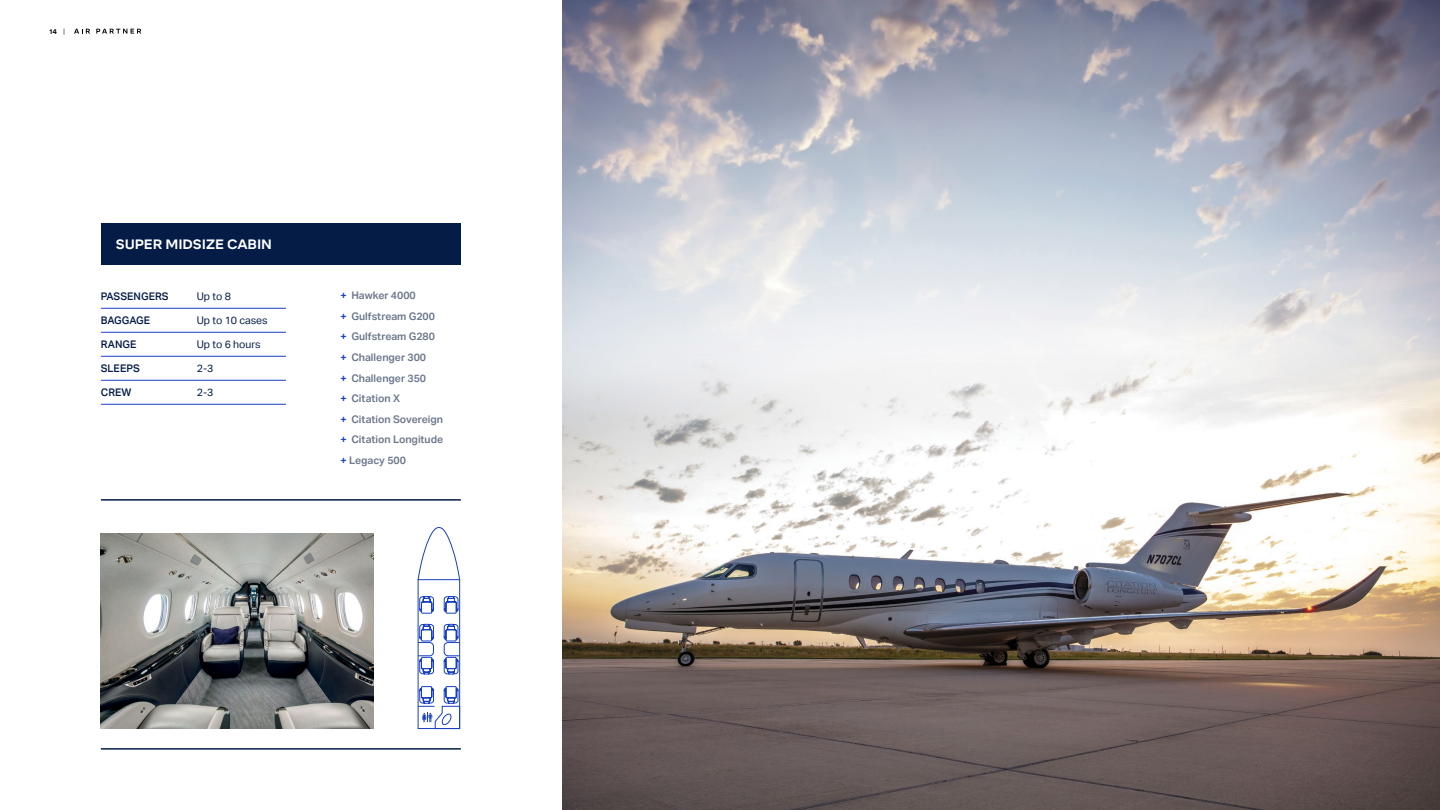
<style>
.page{position:relative;width:1440px;height:810px;background:#fff}
.page>*{position:absolute;margin:0;border:0;box-sizing:border-box;transform-origin:0 0}
.t1{font:700 13.5px "Mikro";letter-spacing:-.01em;color:#fff}
.t2{font:600 10.5px/20.6px "Aktiv Grotesk";color:#6b778b}
.t3{font:500 10.5px "Aktiv Grotesk";color:#041c46}
.t4{font:10.5px "Aktiv Grotesk";color:#041c46}
.t5{font:700 6.75px "Mikro";color:#000}
.s1{font-family:"Gotham";font-weight:400;font-size:6.9px}
.s2{color:#173fc2}
</style>
<div class="page">
<img style="left:562px;top:0;width:878px;height:810px">
<div style="left:101px;top:223px;width:360px;height:42px;background:#041c46"></div>
<img style="left:101px;top:534px;width:272px;height:195px">
<hr style="left:101px;top:499px;width:360px;height:2px;background:#041c46">
<hr style="left:101px;top:748px;width:360px;height:2px;background:#041c46">
<hr style="left:101px;top:308px;width:185px;height:1px;background:#173fc2">
<hr style="left:101px;top:332px;width:185px;height:1px;background:#173fc2">
<hr style="left:101px;top:356px;width:185px;height:1px;background:#173fc2">
<hr style="left:101px;top:380px;width:185px;height:1px;background:#173fc2">
<hr style="left:101px;top:404px;width:185px;height:1px;background:#173fc2">
<svg style="left:417px;top:527px;width:43px;height:202px"></svg>
<svg style="left:74px;top:29px;width:16px;height:5px"></svg>
<svg style="left:96px;top:29px;width:45px;height:5px"></svg>
<p class="t5" style="left:50px;top:27px;width:17px">14 <span class="s1">|</span></p>
<p class="t1" style="left:116px;top:236px;width:158px">SUPER MIDSIZE CABIN</p>
<p class="t3" style="left:101px;top:290px;width:69px">PASSENGERS</p>
<p class="t4" style="left:197px;top:290px;width:36px">Up to 8</p>
<p class="t3" style="left:101px;top:314px;width:51px">BAGGAGE</p>
<p class="t4" style="left:197px;top:314px;width:72px">Up to 10 cases</p>
<p class="t3" style="left:101px;top:338px;width:37px">RANGE</p>
<p class="t4" style="left:197px;top:338px;width:65px">Up to 6 hours</p>
<p class="t3" style="left:101px;top:362px;width:40px">SLEEPS</p>
<p class="t4" style="left:197px;top:362px;width:18px">2-3</p>
<p class="t3" style="left:101px;top:386px;width:32px">CREW</p>
<p class="t4" style="left:197px;top:386px;width:18px">2-3</p>
<p class="t2" style="left:341px;top:285px;width:104px"><span class="s2">+</span> Hawker 4000<br><span class="s2">+</span> Gulfstream G200 <span class="s2">+</span> Gulfstream G280 <span class="s2">+</span> Challenger 300<br><span class="s2">+</span> Challenger 350<br><span class="s2">+</span> Citation X<br><span class="s2">+</span> Citation Sovereign <span class="s2">+</span> Citation Longitude <span class="s2">+</span> Legacy 500</p>
</div>
